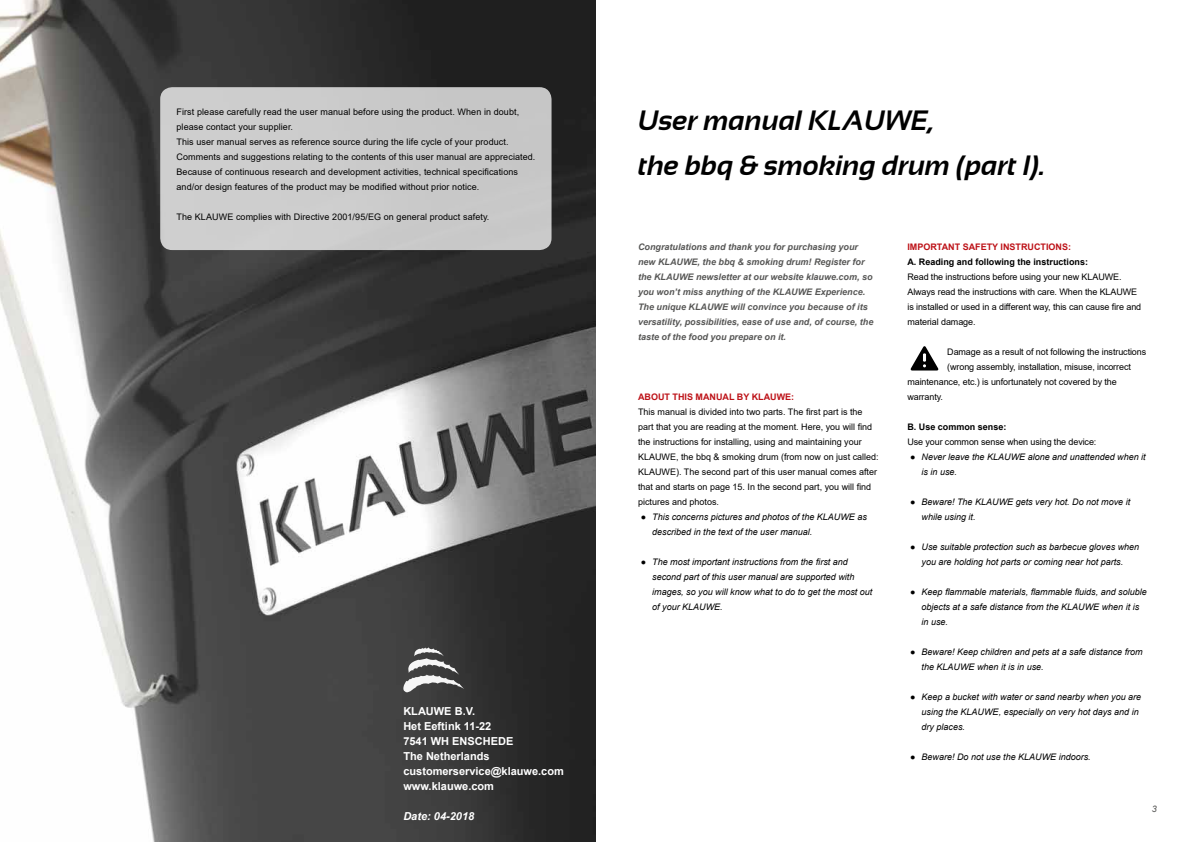
<style>
.page{position:relative;width:1191px;height:842px;background:#fff}
.page>*{position:absolute;margin:0;border:0;box-sizing:border-box;transform-origin:0 0}
.t1{font:italic 700 28px/45px "Sansation";color:#000}
.t2{font:700 11px/15px "Arial";color:#fff}
.t3{font:italic 700 11px "Arial";color:#fff}
.t4{font:9px/15px "Arial";color:#000}
.t5{font:italic 9px/15px "Arial";color:#000}
.t6{font:italic 700 9px/15px "Arial";color:#575756}
.t7{font:700 9px "Arial";color:#000}
.t8{font:700 9px "Arial";color:#bd1218}
.t9{font:italic 9px "Arial";color:#575756}
</style>
<div class="page">
<img style="left:0;top:0;width:595px;height:842px">
<div style="left:160px;top:87px;width:391px;height:163px;background:#cbcbcb;border-radius:12px"></div>
<svg style="left:401px;top:647px;width:63px;height:45px"></svg>
<svg style="left:910px;top:346px;width:28px;height:24px"></svg>
<p class="t4" style="left:176px;top:104px;width:360px">First please carefully read the user manual before using the product. When in doubt, please contact your supplier.<br>This user manual serves as reference source during the life cycle of your product.<br>Comments and suggestions relating to the contents of this user manual are appreciated.<br>Because of continuous research and development activities, technical specifications and/or design features of the product may be modified without prior notice.</p>
<p class="t4" style="left:176px;top:209px;width:314px">The KLAUWE complies with Directive 2001/95/EG on general product safety.</p>
<p class="t2" style="left:403px;top:704px;width:162px">KLAUWE B.V.<br>Het Eeftink 11-22<br>7541 WH ENSCHEDE<br>The Netherlands customerservice@klauwe.com www.klauwe.com</p>
<p class="t3" style="left:403px;top:809px;width:72px">Date: 04-2018</p>
<h1 class="t1" style="left:638px;top:98px;width:409px">User manual KLAUWE,<br>the bbq &amp; smoking drum (part I).</h1>
<p class="t6" style="left:638px;top:240px;width:237px">Congratulations and thank you for purchasing your new KLAUWE, the bbq &amp; smoking drum! Register for the KLAUWE newsletter at our website klauwe.com, so you won’t miss anything of the KLAUWE Experience.<br>The unique KLAUWE will convince you because of its versatility, possibilities, ease of use and, of course, the taste of the food you prepare on it.</p>
<p class="t8" style="left:638px;top:391px;width:158px">ABOUT THIS MANUAL BY KLAUWE:</p>
<p class="t4" style="left:638px;top:404px;width:242px">This manual is divided into two parts. The first part is the part that you are reading at the moment. Here, you will find the instructions for installing, using and maintaining your KLAUWE, the bbq &amp; smoking drum (from now on just called:<br>KLAUWE). The second part of this user manual comes after that and starts on page 15. In the second part, you will find pictures and photos.</p>
<p class="t5" style="left:652px;top:510px;width:216px">This concerns pictures and photos of the KLAUWE as described in the text of the user manual.</p>
<p class="t5" style="left:652px;top:555px;width:222px">The most important instructions from the first and second part of this user manual are supported with images, so you will know what to do to get the most out of your KLAUWE.</p>
<p class="t5" style="left:641px;top:510px;width:7px">●</p>
<p class="t5" style="left:641px;top:555px;width:7px">●</p>
<p class="t8" style="left:907px;top:241px;width:165px">IMPORTANT SAFETY INSTRUCTIONS:</p>
<p class="t7" style="left:907px;top:256px;width:182px">A. Reading and following the instructions:</p>
<p class="t4" style="left:907px;top:269px;width:235px">Read the instructions before using your new KLAUWE.<br>Always read the instructions with care. When the KLAUWE is installed or used in a different way, this can cause fire and material damage.</p>
<p class="t4" style="left:947px;top:344px;width:200px">Damage as a result of not following the instructions</p>
<p class="t4" style="left:947px;top:359px;width:185px">(wrong assembly, installation, misuse, incorrect</p>
<p class="t4" style="left:907px;top:374px;width:211px">maintenance, etc.) is unfortunately not covered by the</p>
<p class="t4" style="left:907px;top:389px;width:37px">warranty.</p>
<p class="t7" style="left:907px;top:421px;width:101px">B. Use common sense:</p>
<p class="t4" style="left:907px;top:434px;width:190px">Use your common sense when using the device:</p>
<p class="t5" style="left:921px;top:450px;width:226px">Never leave the KLAUWE alone and unattended when it is in use.</p>
<p class="t5" style="left:921px;top:495px;width:210px">Beware! The KLAUWE gets very hot. Do not move it while using it.</p>
<p class="t5" style="left:921px;top:540px;width:219px">Use suitable protection such as barbecue gloves when you are holding hot parts or coming near hot parts.</p>
<p class="t5" style="left:921px;top:585px;width:227px">Keep flammable materials, flammable fluids, and soluble objects at a safe distance from the KLAUWE when it is in use.</p>
<p class="t5" style="left:921px;top:645px;width:223px">Beware! Keep children and pets at a safe distance from the KLAUWE when it is in use.</p>
<p class="t5" style="left:921px;top:690px;width:221px">Keep a bucket with water or sand nearby when you are using the KLAUWE, especially on very hot days and in dry places.</p>
<p class="t5" style="left:921px;top:750px;width:171px">Beware! Do not use the KLAUWE indoors.</p>
<p class="t5" style="left:910px;top:450px;width:7px">●</p>
<p class="t5" style="left:910px;top:495px;width:7px">●</p>
<p class="t5" style="left:910px;top:540px;width:7px">●</p>
<p class="t5" style="left:910px;top:585px;width:7px">●</p>
<p class="t5" style="left:910px;top:645px;width:7px">●</p>
<p class="t5" style="left:910px;top:690px;width:7px">●</p>
<p class="t5" style="left:910px;top:750px;width:7px">●</p>
<p class="t9" style="left:1152px;top:803px;width:7px">3</p>
</div>
